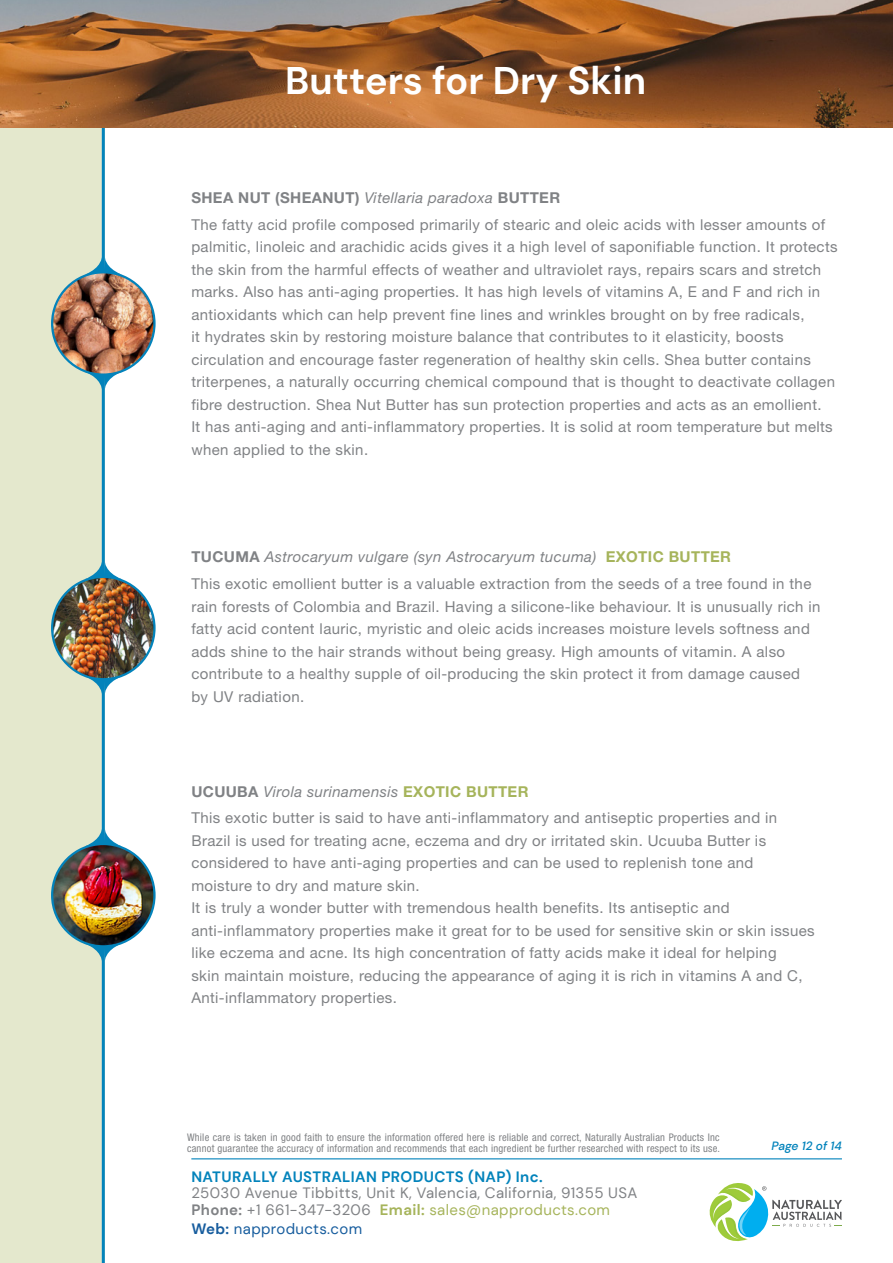
<style>
.page{position:relative;width:893px;height:1263px;background:#fff}
.page>*{position:absolute;margin:0;border:0;box-sizing:border-box;transform-origin:0 0}
.t1{font:700 38.4px "DM Sans";color:#fff}
.t2{font:15px/22.5px "Helvetica Neue";letter-spacing:.025em;color:#808285}
.t3{font:15px/16.5px "DM Sans";letter-spacing:.025em;color:#808285}
.t4{font:italic 15px "Helvetica Neue";letter-spacing:.025em;color:#808285}
.t5{font:700 15px "Helvetica Neue";letter-spacing:.025em;color:#808285}
.t6{font:700 15px "DM Sans";letter-spacing:.025em;color:#0383bb}
.t7{font:15px "DM Sans";letter-spacing:.025em;color:#175d9e}
.t8{font:italic 500 12px "DM Sans";color:#0383bb}
.t9{font:condensed 10.5px/11.2px "Helvetica Neue";letter-spacing:.02em;color:#808285}
.s1{font-weight:400;font-style:italic}
.s2{font-weight:700;font-style:normal}
.s3{font-weight:700;font-style:normal;color:#a6b45b}
.s4{font-weight:700}
.s5{font-weight:700;color:#a6b45b}
.s6{color:#a6b45b}
</style>
<div class="page">
<svg style="left:709px;top:1183px;width:133px;height:59px"></svg>
<hr style="left:191px;top:1158px;width:651px;height:1px;background:#0383bb">
<div style="left:0;top:0;width:105px;height:1263px;background:#e4e8cd"></div>
<hr style="left:102px;top:106px;width:3px;height:1157px;background:#0383bb">
<img style="left:0;top:0;width:893px;height:128px">
<img style="left:52px;top:844px;width:102px;height:102px;border-radius:51px">
<svg style="left:85px;top:828px;width:36px;height:18px"></svg>
<svg style="left:85px;top:943px;width:37px;height:18px"></svg>
<img style="left:52px;top:577px;width:102px;height:102px;border-radius:51px">
<svg style="left:85px;top:561px;width:37px;height:18px"></svg>
<svg style="left:85px;top:676px;width:37px;height:18px"></svg>
<img style="left:52px;top:272px;width:102px;height:103px;border-radius:51px">
<svg style="left:85px;top:257px;width:37px;height:18px"></svg>
<svg style="left:85px;top:372px;width:37px;height:17px"></svg>
<p class="t1" style="left:285px;top:57px;width:362px">Butters for Dry Skin</p>
<p class="t5" style="left:191px;top:189px;width:370px">SHEA NUT (SHEANUT) <span class="s1">Vitellaria paradoxa</span> BUTTER</p>
<p class="t2" style="left:191px;top:213px;width:648px">The fatty acid profile composed primarily of stearic and oleic acids with lesser amounts of palmitic, linoleic and arachidic acids gives it a high level of saponifiable function. It protects the skin from the harmful effects of weather and ultraviolet rays, repairs scars and stretch marks. Also has anti-aging properties. It has high levels of vitamins A, E and F and rich in antioxidants which can help prevent fine lines and wrinkles brought on by free radicals,<br>it hydrates skin by restoring moisture balance that contributes to it elasticity, boosts circulation and encourage faster regeneration of healthy skin cells. Shea butter contains triterpenes, a naturally occurring chemical compound that is thought to deactivate collagen fibre destruction. Shea Nut Butter has sun protection properties and acts as an emollient.<br>It has anti-aging and anti-inflammatory properties. It is solid at room temperature but melts when applied to the skin.</p>
<p class="t4" style="left:191px;top:548px;width:541px"><span class="s2">TUCUMA</span> Astrocaryum vulgare (syn Astrocaryum tucuma) <span class="s3">EXOTIC BUTTER</span></p>
<p class="t2" style="left:191px;top:572px;width:631px">This exotic emollient butter is a valuable extraction from the seeds of a tree found in the rain forests of Colombia and Brazil. Having a silicone-like behaviour. It is unusually rich in fatty acid content lauric, myristic and oleic acids increases moisture levels softness and adds shine to the hair strands without being greasy. High amounts of vitamin. A also contribute to a healthy supple of oil-producing the skin protect it from damage caused by UV radiation.</p>
<p class="t4" style="left:191px;top:782px;width:339px"><span class="s2">UCUUBA</span> Virola surinamensis <span class="s3">EXOTIC BUTTER</span></p>
<p class="t2" style="left:191px;top:806px;width:625px">This exotic butter is said to have anti-inflammatory and antiseptic properties and in Brazil is used for treating acne, eczema and dry or irritated skin. Ucuuba Butter is considered to have anti-aging properties and can be used to replenish tone and moisture to dry and mature skin.<br>It is truly a wonder butter with tremendous health benefits. Its antiseptic and anti-inflammatory properties make it great for to be used for sensitive skin or skin issues like eczema and acne. Its high concentration of fatty acids make it ideal for helping<br>skin maintain moisture, reducing the appearance of aging it is rich in vitamins A and C, Anti-inflammatory properties.</p>
<p class="t9" style="left:187px;top:1132px;width:534px">While care is taken in good faith to ensure the information offered here is reliable and correct, Naturally Australian Products Inc cannot guarantee the accuracy of information and recommends that each ingredient be further researched with respect to its use.</p>
<p class="t6" style="left:191px;top:1167px;width:353px">NATURALLY AUSTRALIAN PRODUCTS (NAP) Inc.</p>
<p class="t3" style="left:191px;top:1185px;width:448px">25030 Avenue Tibbitts, Unit K, Valencia, California, 91355 USA<br><span class="s4">Phone:</span> +1 661-347-3206 <span class="s5">Email:</span> <span class="s6">sales@napproducts.com</span></p>
<p class="t7" style="left:191px;top:1220px;width:172px"><span class="s4">Web:</span> napproducts.com</p>
<p class="t8" style="left:771px;top:1138px;width:72px">Page 12 of 14</p>
</div>
